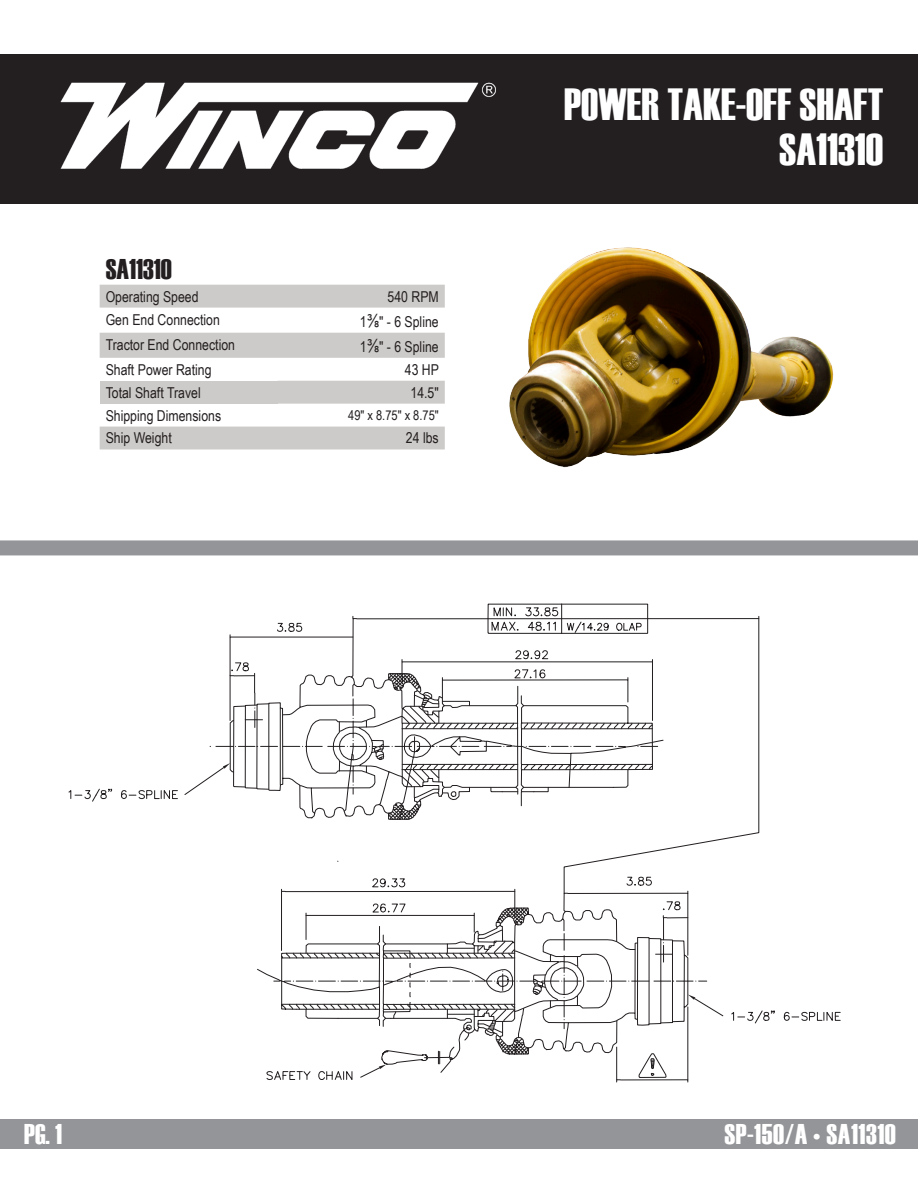
<style>
.page{position:relative;width:918px;height:1188px;background:#fff}
.page>*{position:absolute;margin:0;border:0;box-sizing:border-box;transform-origin:0 0}
.t1{font:45px "Haettenschweiler";color:#fff}
.t2{font:28.5px "Haettenschweiler";letter-spacing:.02em;color:#fff}
.t3{font:28.5px "Haettenschweiler";color:#231f20}
.t4{font:15px "Arial Narrow";color:#231f20}
.t5{font:13.5px "Arial Narrow";color:#231f20}
.s1{font-size:18px}
</style>
<div class="page">
<img style="left:509px;top:247px;width:325px;height:221px">
<div style="left:0;top:54px;width:918px;height:150px;background:#231f20"></div>
<div style="left:0;top:1119px;width:918px;height:30px;background:#939598"></div>
<div style="left:0;top:540px;width:918px;height:15px;background:#939598"></div>
<img style="left:60px;top:82px;width:436px;height:87px">
<svg style="left:100px;top:285px;width:345px;height:164px;fill:#cdcbc9"></svg>
<div style="left:100px;top:381px;width:178px;height:23px;background:#cdcbc9"></div>
<svg style="left:564px;top:820px;width:195px;height:57px"></svg>
<svg style="left:731px;top:1011px;width:44px;height:12px"></svg>
<svg style="left:784px;top:1012px;width:54px;height:9px"></svg>
<svg style="left:69px;top:789px;width:43px;height:13px"></svg>
<svg style="left:121px;top:790px;width:55px;height:9px"></svg>
<svg style="left:257px;top:877px;width:466px;height:205px"></svg>
<svg style="left:185px;top:604px;width:574px;height:216px"></svg>
<div style="left:678px;top:697px;width:61px;height:95px;background:#fff"></div>
<p class="t3" style="left:106px;top:249px;width:68px">SA11310</p>
<p class="t4" style="left:106px;top:285px;width:94px">Operating Speed</p>
<p class="t4" style="left:388px;top:285px;width:53px">540 RPM</p>
<p class="t4" style="left:106px;top:308px;width:116px">Gen End Connection</p>
<p class="t4" style="left:360px;top:310px;width:80px">1<span class="s1">⅜</span>" - 6 Spline</p>
<p class="t4" style="left:106px;top:333px;width:131px">Tractor End Connection</p>
<p class="t4" style="left:360px;top:336px;width:80px">1<span class="s1">⅜</span>" - 6 Spline</p>
<p class="t4" style="left:106px;top:358px;width:107px">Shaft Power Rating</p>
<p class="t4" style="left:405px;top:358px;width:36px">43 HP</p>
<p class="t4" style="left:106px;top:381px;width:97px">Total Shaft Travel</p>
<p class="t4" style="left:410px;top:381px;width:30px">14.5"</p>
<p class="t4" style="left:106px;top:404px;width:117px">Shipping Dimensions</p>
<p class="t5" style="left:348px;top:405px;width:92px">49" x 8.75" x 8.75"</p>
<p class="t4" style="left:106px;top:427px;width:68px">Ship Weight</p>
<p class="t4" style="left:406px;top:427px;width:34px">24 lbs</p>
<p class="t1" style="left:564px;top:74px;width:321px">POWER TAKE-OFF SHAFT</p>
<p class="t1" style="left:779px;top:119px;width:106px">SA11310</p>
<p class="t2" style="left:24px;top:1115px;width:39px">PG. 1</p>
<p class="t2" style="left:724px;top:1115px;width:173px">SP-150/A • SA11310</p>
</div>
